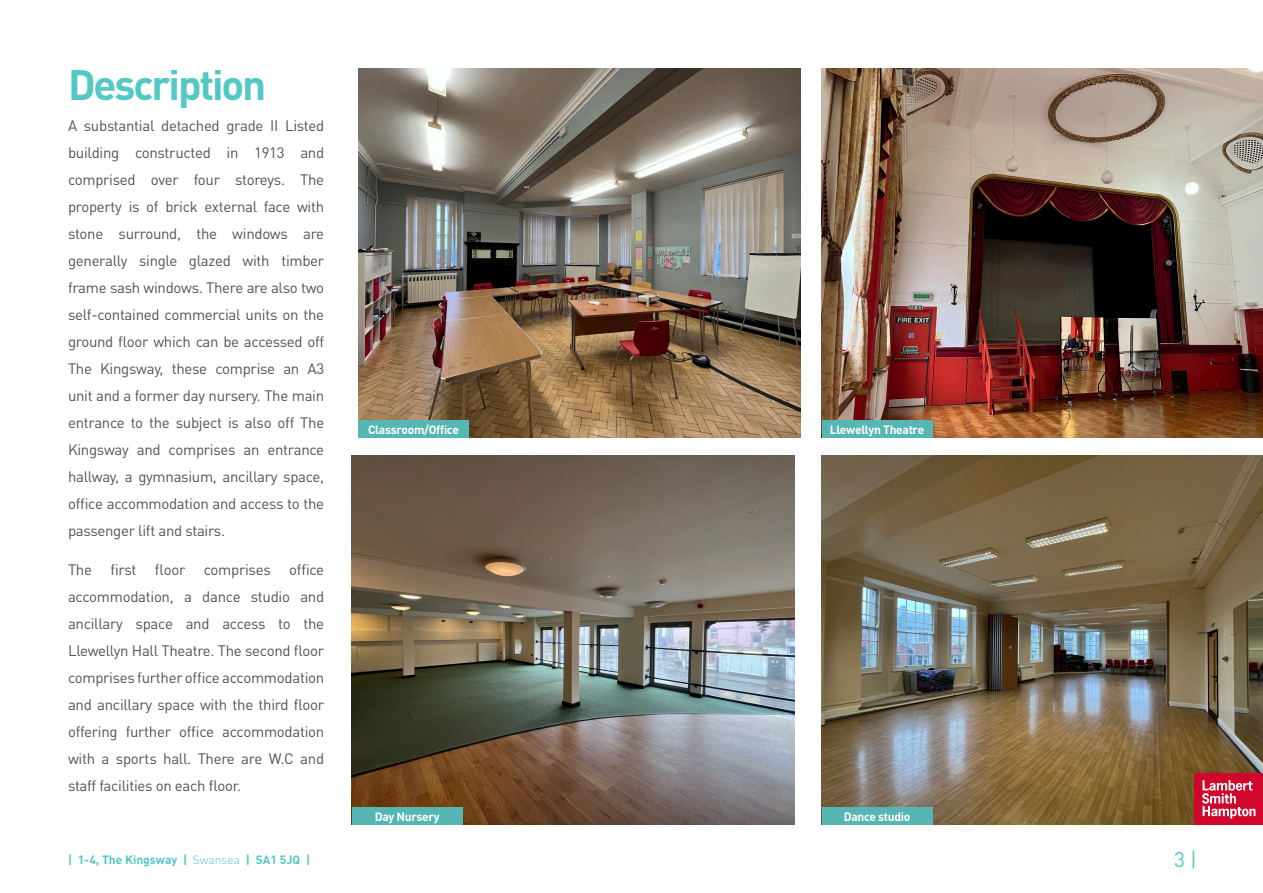
<style>
.page{position:relative;width:1263px;height:893px;background:#fff}
.page>*{position:absolute;margin:0;border:0;box-sizing:border-box;transform-origin:0 0}
.t1{font:700 42px "DIN Pro";letter-spacing:-.05em;color:#53c8c4}
.t2{font:21px "DIN Pro";color:#53c8c4}
.t3{font:15px/27px "DIN Pro";letter-spacing:-.02em;color:#525355;text-align:justify}
.t4{font:700 12px "DIN Pro";letter-spacing:-.025em;color:#fff}
.t5{font:700 12px "DIN Pro";color:#53c8c4}
.s1{font-weight:300}
</style>
<div class="page">
<img style="left:358px;top:68px;width:442px;height:370px">
<img style="left:822px;top:68px;width:441px;height:370px">
<img style="left:822px;top:455px;width:441px;height:370px">
<img style="left:352px;top:455px;width:442px;height:370px">
<div style="left:1195px;top:774px;width:68px;height:51px;background:#d0062d"></div>
<svg style="left:1202px;top:780px;width:53px;height:39px"></svg>
<div style="left:358px;top:421px;width:111px;height:17px;background:#55b6b3"></div>
<div style="left:822px;top:808px;width:110px;height:17px;background:#55b6b3"></div>
<div style="left:822px;top:421px;width:110px;height:17px;background:#55b6b3"></div>
<div style="left:352px;top:808px;width:110px;height:17px;background:#55b6b3"></div>
<p class="t1" style="left:68px;top:56px;width:200px">Description</p>
<p class="t3" style="left:68px;top:111px;width:258px">A substantial detached grade II Listed building constructed in 1913 and comprised over four storeys. The property is of brick external face with stone surround, the windows are generally single glazed with timber frame sash windows. There are also two self-contained commercial units on the ground floor which can be accessed off The Kingsway, these comprise an A3 unit and a former day nursery. The main entrance to the subject is also off The Kingsway and comprises an entrance hallway, a gymnasium, ancillary space, office accommodation and access to the passenger lift and stairs.</p>
<p class="t3" style="left:68px;top:556px;width:258px">The first floor comprises office accommodation, a dance studio and ancillary space and access to the Llewellyn Hall Theatre. The second floor comprises further office accommodation and ancillary space with the third floor offering further office accommodation with a sports hall. There are W.C and staff facilities on each floor.</p>
<p class="t4" style="left:368px;top:422px;width:92px">Classroom/Office</p>
<p class="t4" style="left:375px;top:808px;width:66px">Day Nursery</p>
<p class="t4" style="left:830px;top:422px;width:96px">Llewellyn Theatre</p>
<p class="t4" style="left:844px;top:808px;width:68px">Dance studio</p>
<p class="t5" style="left:68px;top:851px;width:244px">| 1-4, The Kingsway | <span class="s1">Swansea</span> | SA1 5JQ |</p>
<p class="t2" style="left:1174px;top:845px;width:25px">3 |</p>
</div>
